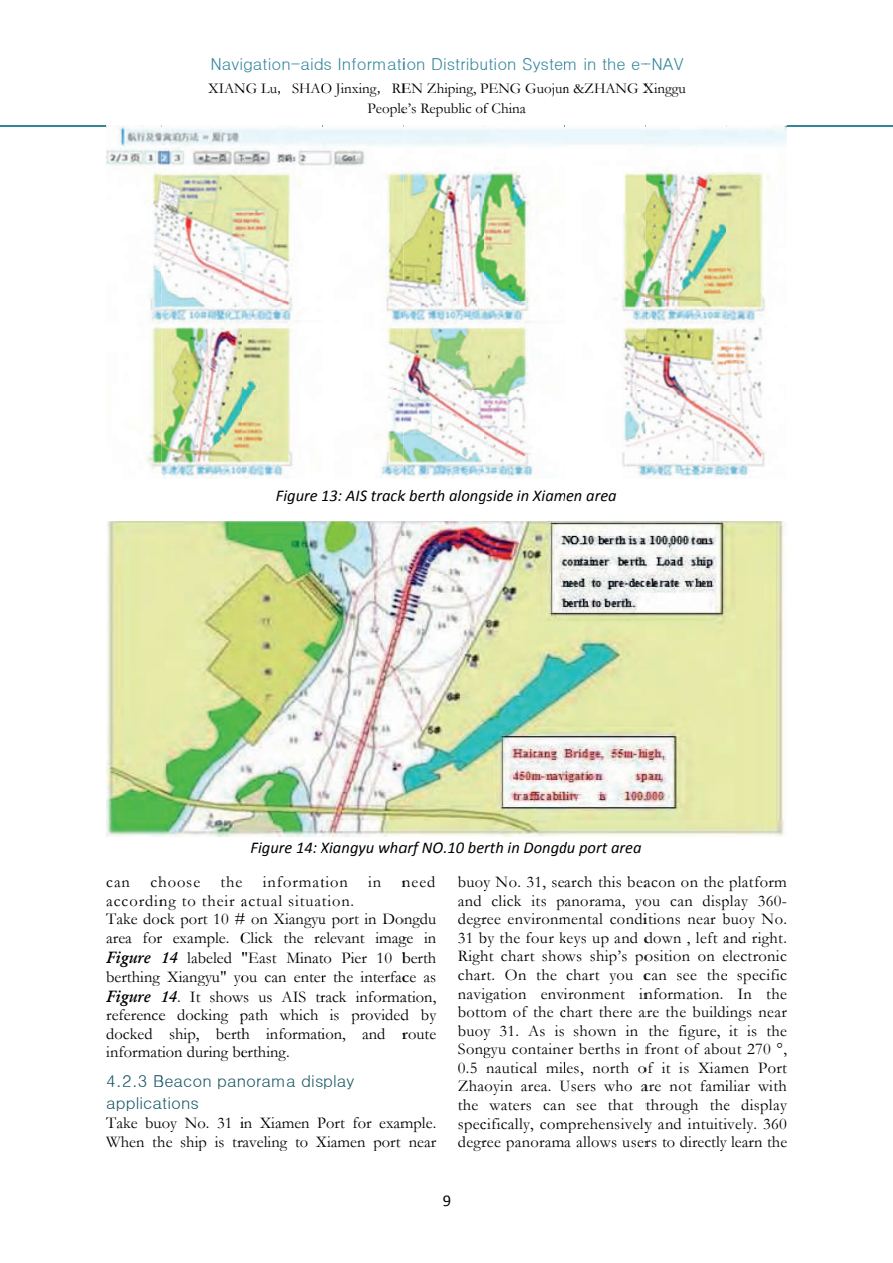
<style>
.page{position:relative;width:893px;height:1263px;background:#fff}
.page>*{position:absolute;margin:0;border:0;box-sizing:border-box;transform-origin:0 0}
.t1{font:16.5px/18.6px "Garamond";letter-spacing:.015em;color:#000}
.t2{font:italic 16.5px "Calibri";color:#000}
.t3{font:16.5px "Dotum";color:#338599}
.t4{font:16.5px "Dotum";color:#195865}
.t5{font:16.5px "Garamond";letter-spacing:.055em;color:#000}
.t6{font:italic 700 16.5px "Garamond";color:#000}
.t7{font:16.5px "Calibri";color:#000}
.t8{font:15px "Garamond";color:#000}
.s1{font-family:"MS Mincho"}
.s2{font-weight:700;font-style:italic}
</style>
<div class="page">
<hr style="left:0;top:126px;width:81px;height:1px;background:#33869a">
<hr style="left:81px;top:126px;width:80px;height:1px;background:#33869a">
<img style="left:106px;top:125px;width:680px;height:354px">
<img style="left:107px;top:521px;width:679px;height:316px">
<hr style="left:161px;top:126px;width:81px;height:1px;background:#33869a">
<hr style="left:242px;top:126px;width:81px;height:1px;background:#33869a">
<hr style="left:323px;top:126px;width:80px;height:1px;background:#33869a">
<hr style="left:403px;top:126px;width:81px;height:1px;background:#33869a">
<hr style="left:484px;top:126px;width:80px;height:1px;background:#33869a">
<hr style="left:564px;top:126px;width:81px;height:1px;background:#33869a">
<hr style="left:645px;top:126px;width:81px;height:1px;background:#33869a">
<hr style="left:726px;top:126px;width:80px;height:1px;background:#33869a">
<hr style="left:806px;top:126px;width:81px;height:1px;background:#33869a">
<p class="t3" style="left:210px;top:55px;width:475px">Navigation-aids Information Distribution System in the e-NAV</p>
<p class="t8" style="left:208px;top:79px;width:479px">XIANG Lu<span class="s1">，</span>SHAO Jinxing<span class="s1">，</span>REN Zhiping, PENG Guojun &amp;ZHANG Xinggu</p>
<p class="t3" style="left:387px;top:55px;width:11px">a</p>
<p class="t8" style="left:368px;top:100px;width:159px">People’s Republic of China</p>
<p class="t2" style="left:276px;top:490px;width:342px">Figure 13: AIS track berth alongside in Xiamen area</p>
<p class="t2" style="left:436px;top:490px;width:10px">h</p>
<p class="t2" style="left:545px;top:490px;width:10px">a</p>
<p class="t2" style="left:250px;top:841px;width:392px">Figure 14: Xiangyu wharf NO.10 berth in Dongdu port area</p>
<p class="t2" style="left:407px;top:841px;width:7px">r</p>
<p class="t2" style="left:489px;top:841px;width:7px">t</p>
<p class="t2" style="left:542px;top:841px;width:10px">n</p>
<p class="t2" style="left:611px;top:841px;width:10px">a</p>
<p class="t2" style="left:443px;top:841px;width:6px">.</p>
<p class="t5" style="left:106px;top:872px;width:95px">can choose</p>
<p class="t5" style="left:220px;top:872px;width:129px">the information</p>
<p class="t1" style="left:369px;top:873px;width:68px">in need</p>
<p class="t1" style="left:106px;top:891px;width:331px">according to their actual situation.<br>Take dock port 10 # on Xiangyu port in Dongdu area</p>
<p class="t1" style="left:143px;top:928px;width:88px">for example.</p>
<p class="t6" style="left:106px;top:950px;width:73px">Figure 14</p>
<p class="t1" style="left:106px;top:967px;width:331px">berthing Xiangyu" you can<br><span class="s2">Figure 14</span>. It shows us<br>reference docking<br>docked ship, berth information, and route information during berthing.</p>
<p class="t4" style="left:106px;top:1094px;width:94px">applications</p>
<p class="t1" style="left:145px;top:1113px;width:89px">buoy No. 31</p>
<p class="t1" style="left:240px;top:928px;width:65px">Click the</p>
<p class="t1" style="left:187px;top:928px;width:179px;line-height:20px;text-indent:127px">relevant labeled "East Minato</p>
<p class="t1" style="left:298px;top:987px;width:9px">S</p>
<p class="t1" style="left:387px;top:987px;width:14px">m</p>
<p class="t1" style="left:377px;top:1024px;width:10px">d</p>
<p class="t1" style="left:282px;top:928px;width:156px;line-height:19.4px;text-align:right">image in<br>Pier 10 berth<br>enter the interface as<br>AIS track information, is provided by</p>
<p class="t1" style="left:240px;top:1006px;width:80px">path which</p>
<p class="t4" style="left:106px;top:1073px;width:250px">4.2.3 Beacon panorama display</p>
<p class="t1" style="left:106px;top:1113px;width:331px">Take<br>When the ship is traveling to Xiamen port near</p>
<p class="t1" style="left:353px;top:1113px;width:85px">for example.</p>
<p class="t1" style="left:240px;top:1113px;width:106px">in Xiamen Port</p>
<p class="t1" style="left:186px;top:1132px;width:10px">h</p>
<p class="t1" style="left:242px;top:1132px;width:16px">av</p>
<p class="t1" style="left:295px;top:1132px;width:6px">t</p>
<p class="t1" style="left:331px;top:1132px;width:21px">am</p>
<p class="t1" style="left:416px;top:1132px;width:8px">e</p>
<p class="t1" style="left:457px;top:873px;width:331px">buoy No. 31, search this beacon on the platform</p>
<p class="t1" style="left:457px;top:891px;width:91px">and click its</p>
<p class="t1" style="left:466px;top:910px;width:8px">e</p>
<p class="t1" style="left:687px;top:910px;width:101px">near buoy No.</p>
<p class="t1" style="left:457px;top:947px;width:331px">Right chart shows ship’s<br>chart. On the chart you can see the specific</p>
<p class="t1" style="left:457px;top:1003px;width:64px">bottom o</p>
<p class="t1" style="left:457px;top:1021px;width:89px">buoy 31. As</p>
<p class="t1" style="left:519px;top:1040px;width:10px">o</p>
<p class="t1" style="left:548px;top:1040px;width:27px">i r</p>
<p class="t1" style="left:601px;top:1040px;width:6px">t</p>
<p class="t1" style="left:457px;top:1058px;width:81px">0.5 nautical</p>
<p class="t1" style="left:457px;top:1077px;width:176px">Zhaoyin area. Users who</p>
<p class="t1" style="left:457px;top:1095px;width:22px">the</p>
<p class="t1" style="left:457px;top:1114px;width:331px">specifically, comprehensively and intuitively. 360</p>
<p class="t1" style="left:466px;top:1132px;width:8px">e</p>
<p class="t1" style="left:552px;top:1132px;width:14px">m</p>
<p class="t1" style="left:702px;top:891px;width:86px">display 360-</p>
<p class="t1" style="left:458px;top:891px;width:239px;text-align:right">panorama, you can<br>degree environmental conditions n</p>
<p class="t1" style="left:636px;top:947px;width:152px">position on electronic</p>
<p class="t1" style="left:458px;top:984px;width:267px">navigation environment information.</p>
<p class="t1" style="left:513px;top:1003px;width:275px">of the chart there are the buildings near</p>
<p class="t1" style="left:574px;top:1021px;width:96px">shown in the</p>
<p class="t1" style="left:593px;top:1058px;width:97px">north of it is</p>
<p class="t1" style="left:564px;top:891px;width:38px">an a</p>
<p class="t1" style="left:683px;top:891px;width:10px">n</p>
<p class="t1" style="left:465px;top:910px;width:29px">eg e</p>
<p class="t1" style="left:535px;top:910px;width:53px">r men</p>
<p class="t1" style="left:634px;top:910px;width:19px">d t</p>
<p class="t1" style="left:673px;top:910px;width:23px">s n</p>
<p class="t1" style="left:458px;top:928px;width:330px">31 by the four keys up and down , left and right.</p>
<p class="t1" style="left:535px;top:965px;width:6px">t</p>
<p class="t1" style="left:594px;top:965px;width:6px">t</p>
<p class="t1" style="left:650px;top:965px;width:17px">an</p>
<p class="t1" style="left:719px;top:965px;width:8px">e</p>
<p class="t1" style="left:737px;top:984px;width:51px">In the</p>
<p class="t1" style="left:677px;top:1021px;width:111px">figure, it is the</p>
<p class="t1" style="left:608px;top:1058px;width:180px;text-align:right">Xiamen Port<br>are not familiar with<br>that through the display</p>
<p class="t1" style="left:465px;top:984px;width:53px">av ao</p>
<p class="t1" style="left:568px;top:984px;width:45px">r me</p>
<p class="t1" style="left:710px;top:984px;width:10px">n</p>
<p class="t1" style="left:575px;top:1003px;width:19px">a t</p>
<p class="t1" style="left:554px;top:1021px;width:12px">is</p>
<p class="t1" style="left:457px;top:1040px;width:331px">Songyu container berths in front of about 270 °,</p>
<p class="t1" style="left:545px;top:1058px;width:40px">miles,</p>
<p class="t1" style="left:489px;top:1095px;width:109px">waters can see</p>
<p class="t1" style="left:465px;top:1132px;width:50px">ege p</p>
<p class="t1" style="left:538px;top:1132px;width:27px">r m</p>
<p class="t1" style="left:591px;top:1132px;width:60px">o s ser</p>
<p class="t1" style="left:458px;top:1132px;width:331px">degree panorama allows users to directly learn the</p>
<p class="t7" style="left:443px;top:1191px;width:10px">9</p>
</div>
